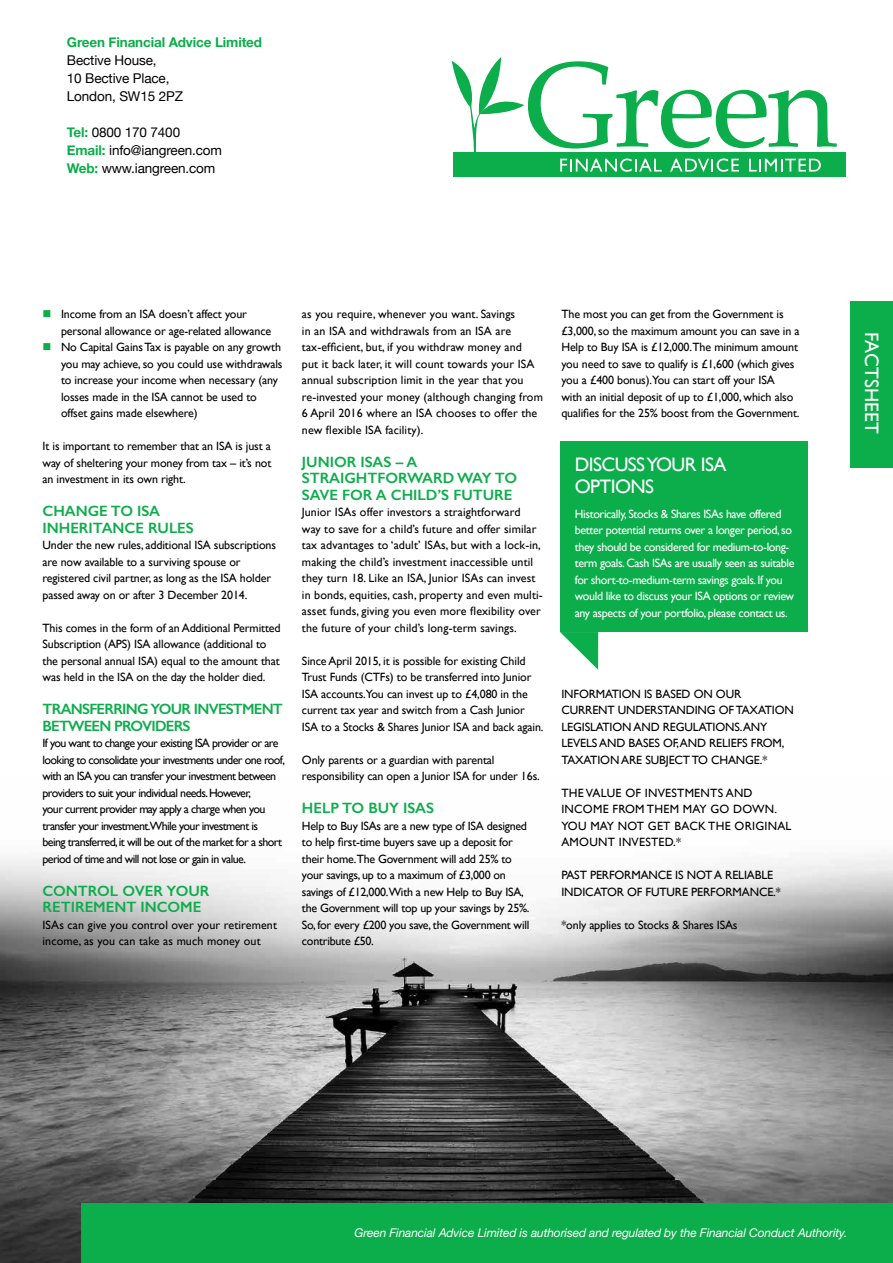
<style>
.page{position:relative;width:893px;height:1263px;background:#fff}
.page>*{position:absolute;margin:0;border:0;box-sizing:border-box;transform-origin:0 0}
.t1{font:19.5px/22.5px "Gill Sans";letter-spacing:-.03em;color:#fff}
.t2{font:19.5px "Gill Sans";letter-spacing:.01em;color:#fff}
.t3{font:600 15px/16.5px "Gill Sans";color:#0cad4b}
.t4{font:600 15px/16.5px "Gill Sans";letter-spacing:-.05em;color:#0cad4b}
.t5{font:13.5px/18px "Helvetica Neue";letter-spacing:-.01em;color:#000}
.t6{font:700 13.5px "Helvetica Neue";letter-spacing:-.01em;color:#0cad4b}
.t7{font:12px/16.5px "Gill Sans";letter-spacing:-.01em;color:#000}
.t8{font:12px/16.5px "Gill Sans";letter-spacing:.01em;color:#000}
.t9{font:12px/16.5px "Gill Sans";letter-spacing:-.05em;color:#000}
.t10{font:12px/16.5px "Gill Sans";letter-spacing:-.03em;color:#fff}
.t11{font:12px/16.5px "Gill Sans";letter-spacing:.02em;color:#000}
.t12{font:italic 12px "Helvetica Neue";letter-spacing:-.01em;color:#fff}
.s1{font-weight:700;color:#0cad4b}
.s2{color:#0cad4b}
</style>
<div class="page">
<img style="left:0;top:855px;width:893px;height:408px">
<svg style="left:560px;top:632px;width:38px;height:38px"></svg>
<div style="left:560px;top:441px;width:248px;height:191px;background:#0cad4b"></div>
<div style="left:850px;top:301px;width:43px;height:166px;background:#0cad4b"></div>
<div style="left:82px;top:1203px;width:811px;height:60px;background:#0cad4b"></div>
<div style="left:453px;top:152px;width:392px;height:24px;background:#0cad4b"></div>
<svg style="left:452px;top:57px;width:385px;height:115px"></svg>
<p class="t6" style="left:67px;top:34px;width:197px">Green Financial Advice Limited</p>
<p class="t5" style="left:67px;top:51px;width:118px">Bective House,<br>10 Bective Place,<br>London, SW15 2PZ</p>
<p class="t5" style="left:67px;top:123px;width:157px"><span class="s1">Tel:</span> 0800 170 7400<br><span class="s1">Email:</span> info@iangreen.com<br><span class="s1">Web:</span> www.iangreen.com</p>
<p class="t7" style="left:61px;top:306px;width:212px;text-indent:-18px"><span class="s2">■</span> Income from an ISA doesn’t affect your personal allowance or age-related allowance</p>
<p class="t7" style="left:61px;top:339px;width:223px;text-indent:-18px"><span class="s2">■</span> No Capital Gains Tax is payable on any growth you may achieve, so you could use withdrawals to increase your income when necessary (any losses made in the ISA cannot be used to offset gains made elsewhere)</p>
<p class="t7" style="left:43px;top:438px;width:230px;text-align:justify">It is important to remember that an ISA is just a way of sheltering your money from tax – it’s not an investment in its own right.</p>
<p class="t3" style="left:43px;top:503px;width:153px">CHANGE TO ISA<br>INHERITANCE RULES</p>
<p class="t7" style="left:43px;top:537px;width:235px">Under the new rules, additional ISA subscriptions are now available to a surviving spouse or registered civil partner, as long as the ISA holder passed away on or after 3 December 2014.</p>
<p class="t7" style="left:43px;top:619px;width:240px">This comes in the form of an Additional Permitted Subscription (APS) ISA allowance (additional to the personal annual ISA) equal to the amount that was held in the ISA on the day the holder died.</p>
<p class="t4" style="left:43px;top:701px;width:242px">TRANSFERRING YOUR INVESTMENT<br>BETWEEN PROVIDERS</p>
<p class="t9" style="left:43px;top:735px;width:244px">If you want to change your existing ISA provider or are looking to consolidate your investments under one roof, with an ISA you can transfer your investment between providers to suit your individual needs. However,<br>your current provider may apply a charge when you transfer your investment.While your investment is<br>being transferred, it will be out of the market for a short period of time and will not lose or gain in value.</p>
<p class="t3" style="left:43px;top:882px;width:169px">CONTROL OVER YOUR<br>RETIREMENT INCOME</p>
<p class="t8" style="left:43px;top:916px;width:236px">ISAs can give you control over your retirement income, as you can take as much money out</p>
<p class="t8" style="left:302px;top:306px;width:242px">as you require, whenever you want. Savings<br>in an ISA and withdrawals from an ISA are tax-efficient, but, if you withdraw money and<br>put it back later, it will count towards your ISA annual subscription limit in the year that you re-invested your money (although changing from 6 April 2016 where an ISA chooses to offer the new flexible ISA facility).</p>
<p class="t3" style="left:302px;top:453px;width:217px">JUNIOR ISAS – A<br>STRAIGHTFORWARD WAY TO<br>SAVE FOR A CHILD’S FUTURE</p>
<p class="t8" style="left:302px;top:504px;width:242px">Junior ISAs offer investors a straightforward<br>way to save for a child’s future and offer similar tax advantages to ‘adult’ ISAs, but with a lock-in, making the child’s investment inaccessible until they turn 18. Like an ISA, Junior ISAs can invest in bonds, equities, cash, property and even multi&shy;asset funds, giving you even more flexibility over the future of your child’s long-term savings.</p>
<p class="t7" style="left:302px;top:652px;width:243px">Since April 2015, it is possible for existing Child Trust Funds (CTFs) to be transferred into Junior ISA accounts.You can invest up to £4,080 in the current tax year and switch from a Cash Junior ISA to a Stocks &amp; Shares Junior ISA and back again.</p>
<p class="t7" style="left:302px;top:751px;width:239px">Only parents or a guardian with parental responsibility can open a Junior ISA for under 16s.</p>
<p class="t3" style="left:302px;top:800px;width:134px">HELP TO BUY ISAS</p>
<p class="t7" style="left:302px;top:817px;width:229px">Help to Buy ISAs are a new type of ISA designed to help first-time buyers save up a deposit for their home.The Government will add 25% to your savings, up to a maximum of £3,000 on savings of £12,000.With a new Help to Buy ISA, the Government will top up your savings by 25%.<br>So, for every £200 you save, the Government will contribute £50.</p>
<p class="t7" style="left:561px;top:306px;width:240px">The most you can get from the Government is £3,000, so the maximum amount you can save in a Help to Buy ISA is £12,000.The minimum amount you need to save to qualify is £1,600 (which gives you a £400 bonus).You can start off your ISA<br>with an initial deposit of up to £1,000, which also qualifies for the 25% boost from the Government.</p>
<h1 class="t1" style="left:575px;top:453px;width:153px">DISCUSS YOUR ISA<br>OPTIONS</h1>
<p class="t10" style="left:575px;top:506px;width:221px">Historically, Stocks &amp; Shares ISAs have offered better potential returns over a longer period, so they should be considered for medium-to-long&shy;term goals. Cash ISAs are usually seen as suitable for short-to-medium-term savings goals. If you would like to discuss your ISA options or review any aspects of your portfolio, please contact us.</p>
<p class="t7" style="left:561px;top:685px;width:234px">INFORMATION IS BASED ON OUR CURRENT UNDERSTANDING OF TAXATION LEGISLATION AND REGULATIONS.ANY LEVELS AND BASES OF,AND RELIEFS FROM, TAXATION ARE SUBJECT TO CHANGE.*</p>
<p class="t11" style="left:561px;top:784px;width:232px">THE VALUE OF INVESTMENTS AND<br>INCOME FROM THEM MAY GO DOWN.<br>YOU MAY NOT GET BACK THE ORIGINAL<br>AMOUNT INVESTED.*</p>
<p class="t7" style="left:561px;top:867px;width:221px">PAST PERFORMANCE IS NOT A RELIABLE<br>INDICATOR OF FUTURE PERFORMANCE.*</p>
<p class="t7" style="left:561px;top:916px;width:178px">*only applies to Stocks &amp; Shares ISAs</p>
<h1 class="t2" style="left:883px;top:332px;width:104px;rotate:90deg">FACTSHEET</h1>
<p class="t12" style="left:354px;top:1226px;width:494px">Green Financial Advice Limited is authorised and regulated by the Financial Conduct Authority.</p>
</div>
